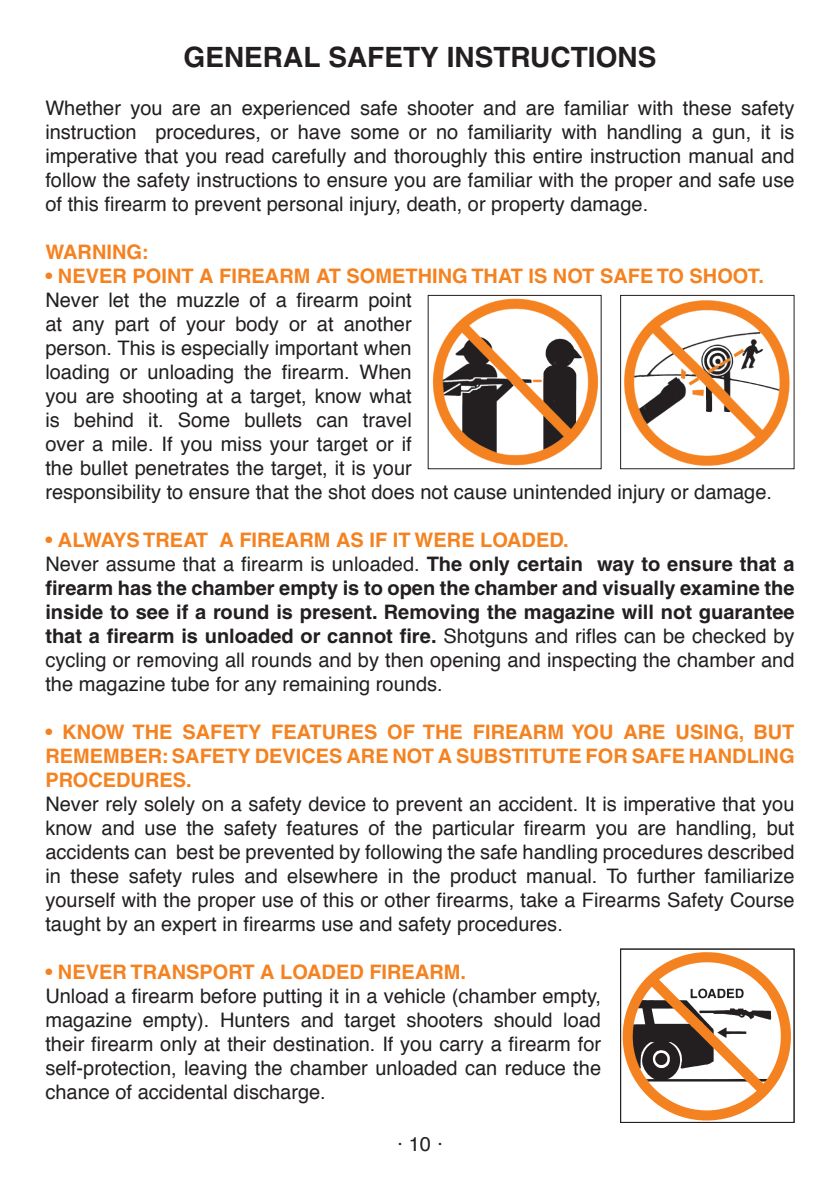
<style>
.page{position:relative;width:840px;height:1191px;background:#fff}
.page>*{position:absolute;margin:0;border:0;box-sizing:border-box;transform-origin:0 0}
.t1{font:700 28px "Helvetica";color:#231f20}
.t2{font:20px/24px "Helvetica";color:#231f20;text-align:justify}
.t3{font:700 20px/24px "Helvetica";color:#231f20}
.t4{font:700 20px/24px "Helvetica";color:#f58220;text-align:justify}
.s1{color:#f58220}
.s2{font-weight:400}
</style>
<div class="page">
<img style="left:432px;top:298px;width:166px;height:168px">
<div style="left:427px;top:295px;width:174px;height:174px;border:1px solid #231f20"></div>
<img style="left:621px;top:297px;width:169px;height:170px">
<div style="left:619px;top:295px;width:175px;height:174px;border:1px solid #231f20"></div>
<img style="left:621px;top:950px;width:170px;height:171px">
<div style="left:619px;top:948px;width:175px;height:175px;border:1px solid #231f20"></div>
<h1 class="t1" style="left:183px;top:40px;width:474px">GENERAL SAFETY INSTRUCTIONS</h1>
<p class="t2" style="left:45px;top:97px;width:750px">Whether you are an experienced safe shooter and are familiar with these safety instruction procedures, or have some or no familiarity with handling a gun, it is imperative that you read carefully and thoroughly this entire instruction manual and follow the safety instructions to ensure you are familiar with the proper and safe use of this firearm to prevent personal injury, death, or property damage.</p>
<p class="t4" style="left:45px;top:240px;width:105px">WARNING:</p>
<p class="t4" style="left:45px;top:264px;width:719px">• NEVER POINT A FIREARM AT SOMETHING THAT IS NOT SAFE TO SHOOT.</p>
<p class="t2" style="left:45px;top:289px;width:727px;text-align:left">Never let the muzzle of a firearm point<br>at any part of your body or at another<br>person. This is especially important when<br>loading or unloading the firearm. When<br>you are shooting at a target, know what<br>is behind it. Some bullets can travel<br>over a mile. If you miss your target or if<br>the bullet penetrates the target, it is your<br>responsibility to ensure that the shot does not cause unintended injury or damage.</p>
<p class="t3" style="left:45px;top:528px;width:750px"><span class="s1">• ALWAYS TREAT A FIREARM AS IF IT WERE LOADED.<br></span><span class="s2">Never assume that a firearm is unloaded.</span> The only certain way to ensure that a firearm has the chamber empty is to open the chamber and visually examine the inside to see if a round is present. Removing the magazine will not guarantee that a firearm is unloaded or cannot fire. <span class="s2">Shotguns and rifles can be checked by cycling or removing all rounds and by then opening and inspecting the chamber and the magazine tube for any remaining rounds.</span></p>
<p class="t4" style="left:45px;top:720px;width:750px">• KNOW THE SAFETY FEATURES OF THE FIREARM YOU ARE USING, BUT REMEMBER: SAFETY DEVICES ARE NOT A SUBSTITUTE FOR SAFE HANDLING PROCEDURES.</p>
<p class="t2" style="left:45px;top:793px;width:750px">Never rely solely on a safety device to prevent an accident. It is imperative that you know and use the safety features of the particular firearm you are handling, but accidents can best be prevented by following the safe handling procedures described in these safety rules and elsewhere in the product manual. To further familiarize yourself with the proper use of this or other firearms, take a Firearms Safety Course taught by an expert in firearms use and safety procedures.</p>
<p class="t4" style="left:45px;top:960px;width:422px">• NEVER TRANSPORT A LOADED FIREARM.</p>
<p class="t2" style="left:45px;top:985px;width:557px">U nload a firearm before putting it in a vehicle (chamber empty, magazine empty). Hunters and target shooters should load their firearm only at their destination. If you carry a firearm for self-protection, leaving the chamber unloaded can reduce the chance of accidental discharge.</p>
<p class="t2" style="left:396px;top:1132px;width:48px">‧ 10 ‧</p>
</div>
